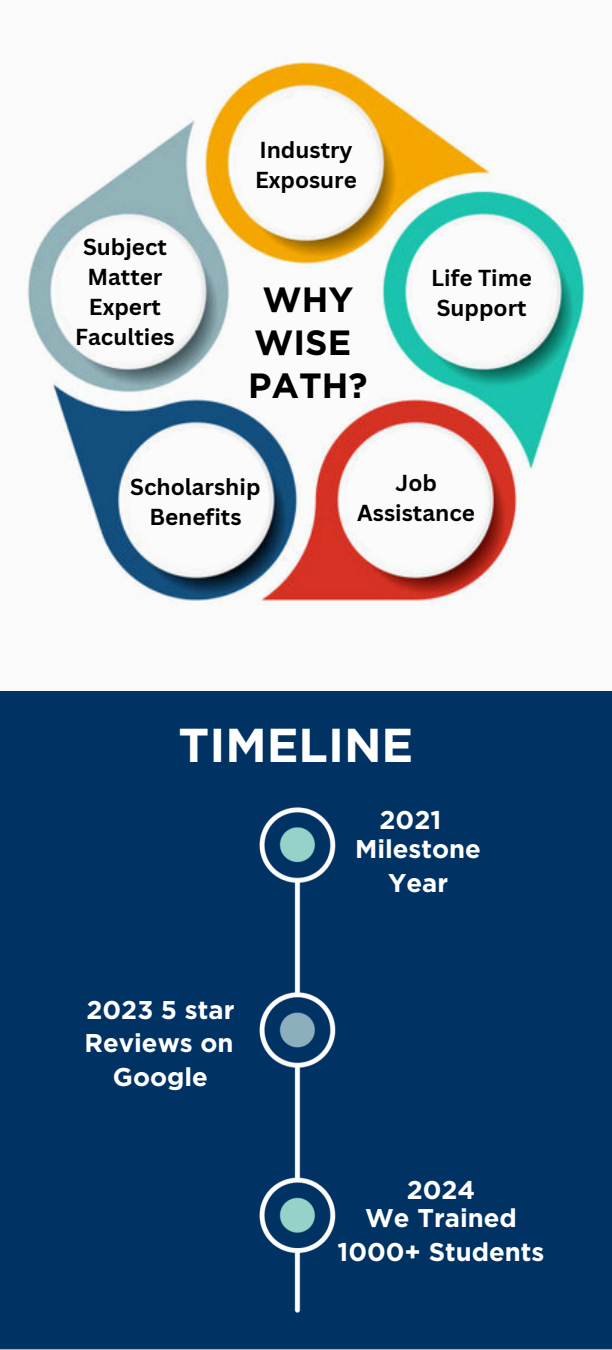
<style>
.page{position:relative;width:612px;height:1350px;background:#fff}
.page>*{position:absolute;margin:0;border:0;box-sizing:border-box;transform-origin:0 0}
.t1{font:700 47.5px "Gotham";color:#fff}
.t2{font:700 35px/43px "Gotham";color:#000;text-align:center}
.t3{font:700 25.75px/33.8px "Gotham";color:#fff;text-align:center}
.t4{font:700 22.5px "Canva Sans";color:#000}
</style>
<div class="page">
<div style="left:0;top:691px;width:611px;height:659px;background:#003264"></div>
<img style="left:27px;top:58px;width:558px;height:548px">
<div style="left:61px;top:221px;width:138px;height:138px;background:#fafbfa;border-radius:50%"></div>
<div style="left:237px;top:97px;width:138px;height:138px;background:#fafbfa;border-radius:50%"></div>
<div style="left:412px;top:221px;width:138px;height:138px;background:#fafbfa;border-radius:50%"></div>
<div style="left:347px;top:429px;width:138px;height:139px;background:#fafbfa;border-radius:50%"></div>
<div style="left:130px;top:429px;width:138px;height:139px;background:#fafbfa;border-radius:50%"></div>
<div style="left:224px;top:268px;width:163px;height:163px;background:#fafbfa;border-radius:50%"></div>
<p class="t4" style="left:83px;top:231px;width:85px">Subject</p>
<p class="t4" style="left:87px;top:261px;width:76px">Matter</p>
<p class="t4" style="left:89px;top:291px;width:74px">Expert</p>
<p class="t4" style="left:75px;top:321px;width:101px">Faculties</p>
<h2 class="t4" style="left:259px;top:134px;width:95px">Industry</h2>
<p class="t4" style="left:255px;top:164px;width:103px">Exposure</p>
<p class="t2" style="left:248px;top:278px;width:121px">WHY<br>WISE<br>PATH?</p>
<p class="t4" style="left:431px;top:262px;width:102px">Life Time</p>
<p class="t4" style="left:436px;top:292px;width:91px">Support</p>
<h3 class="t4" style="left:130px;top:471px;width:132px">Scholarship</h3>
<h3 class="t4" style="left:149px;top:501px;width:94px">Benefits</h3>
<p class="t4" style="left:395px;top:467px;width:43px">Job</p>
<h1 class="t4" style="left:357px;top:497px;width:119px">Assistance</h1>
<p class="t1" style="left:178px;top:717px;width:236px">TIMELINE</p>
<p class="t3" style="left:84px;top:993px;width:151px">2023 5 star<br>Reviews on<br>Google</p>
<p class="t3" style="left:379px;top:803px;width:63px">2021</p>
<p class="t3" style="left:355px;top:832px;width:127px">Milestone<br>Year</p>
<p class="t3" style="left:365px;top:1175px;width:153px;line-height:28px">2024<br>We Trained</p>
<p class="t3" style="left:337px;top:1234px;width:208px">1000+ Students</p>
</div>
